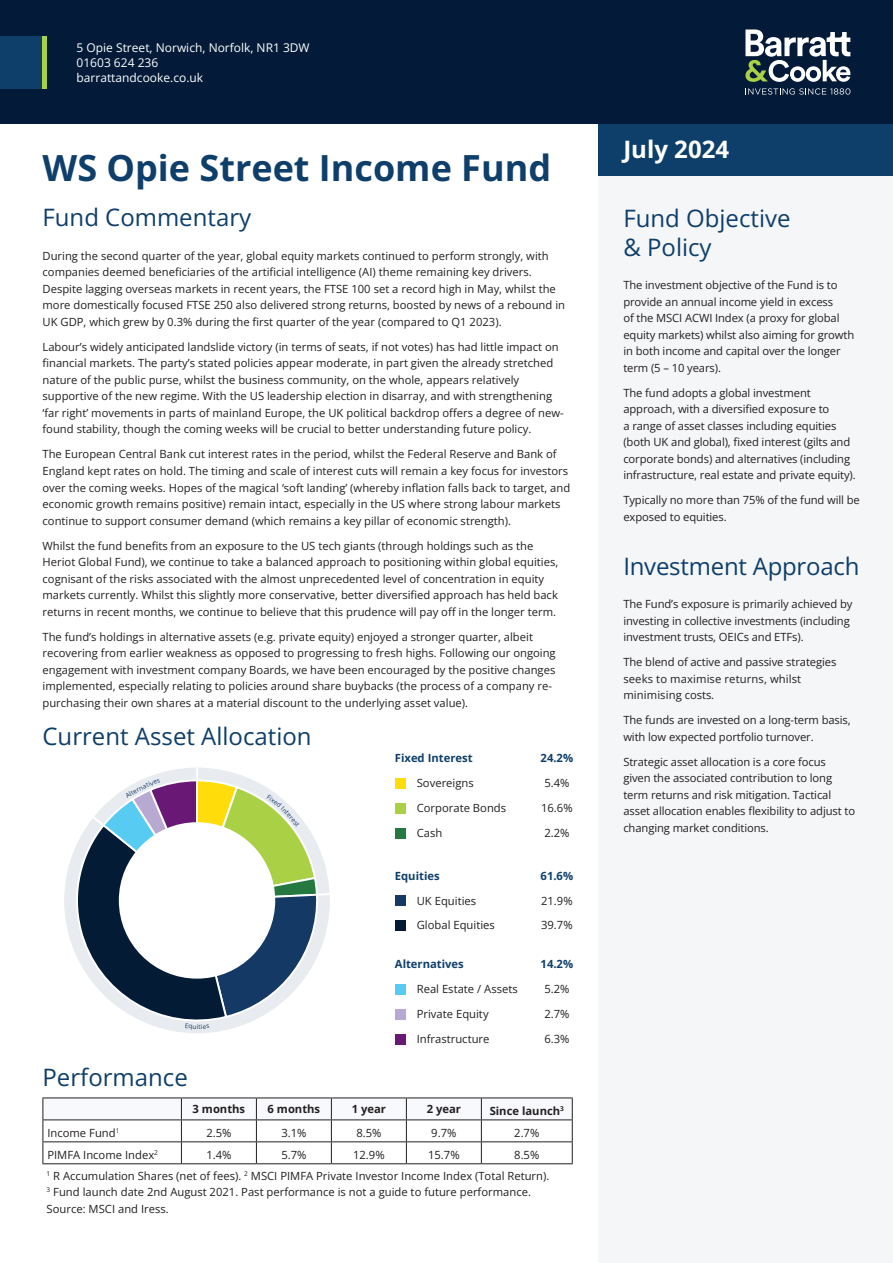
<style>
.page{position:relative;width:893px;height:1263px;background:#fff}
.page>*{position:absolute;margin:0;border:0;box-sizing:border-box;transform-origin:0 0}
.t1{font:700 36px "Open Sans";color:#0e3f6b}
.t2{font:24px/28.8px "Open Sans";color:#0e3f6b}
.Collumn_Title{font:700 24px "Open Sans";color:#fff}
.t3{font:12px/15px "Open Sans";color:#fff}
.Body{font:11.25px/16.5px "Open Sans";color:#231f20}
.Body-2{font:700 11.25px "Open Sans";color:#0e3f6b}
.Body-3{font:700 11.25px "Open Sans";color:#231f20}
.t4{font:6.45px "Open Sans";color:#143965}
</style>
<div class="page">
<div style="left:598px;top:125px;width:295px;height:1138px;background:#f5f6f8"></div>
<div style="left:598px;top:124px;width:295px;height:51px;background:#0e3f6b"></div>
<div style="left:0;top:0;width:893px;height:124px;background:#031b38"></div>
<div style="left:0;top:36px;width:43px;height:52px;background:#0e3f6b"></div>
<hr style="left:43px;top:36px;width:4px;height:52px;background:#aad046">
<svg style="left:745px;top:29px;width:105px;height:53px"></svg>
<svg style="left:748px;top:88px;width:102px;height:7px"></svg>
<div style="left:395px;top:778px;width:10px;height:11px;background:#ffdc0a"></div>
<div style="left:395px;top:803px;width:10px;height:11px;background:#aad046"></div>
<div style="left:395px;top:828px;width:10px;height:11px;background:#247840"></div>
<div style="left:395px;top:895px;width:10px;height:11px;background:#143965"></div>
<div style="left:395px;top:920px;width:10px;height:10px;background:#031b35"></div>
<div style="left:395px;top:984px;width:10px;height:10px;background:#57cbf2"></div>
<div style="left:395px;top:1009px;width:10px;height:10px;background:#b8a9d2"></div>
<div style="left:395px;top:1034px;width:10px;height:11px;background:#691975"></div>
<hr style="left:43px;top:1097px;width:138px;height:1px;background:#231f20">
<hr style="left:181px;top:1097px;width:75px;height:1px;background:#231f20">
<hr style="left:256px;top:1097px;width:75px;height:1px;background:#231f20">
<hr style="left:331px;top:1097px;width:75px;height:1px;background:#231f20">
<hr style="left:406px;top:1097px;width:75px;height:1px;background:#231f20">
<hr style="left:481px;top:1097px;width:92px;height:1px;background:#231f20">
<svg style="left:43px;top:1098px;width:530px;height:65px"></svg>
<hr style="left:43px;top:1163px;width:138px;height:1px;background:#231f20">
<hr style="left:181px;top:1163px;width:75px;height:1px;background:#231f20">
<hr style="left:256px;top:1163px;width:75px;height:1px;background:#231f20">
<hr style="left:331px;top:1163px;width:75px;height:1px;background:#231f20">
<hr style="left:406px;top:1163px;width:75px;height:1px;background:#231f20">
<hr style="left:481px;top:1163px;width:92px;height:1px;background:#231f20">
<svg style="left:69px;top:768px;width:261px;height:265px"></svg>
<p class="t3" style="left:77px;top:39px;width:235px">5 Opie Street, Norwich, Norfolk, NR1 3DW<br>01603 624 236<br>barrattandcooke.co.uk</p>
<h1 class="t1" style="left:43px;top:142px;width:510px">WS Opie Street Income Fund</h1>
<h2 class="t2" style="left:43px;top:203px;width:210px">Fund Commentary</h2>
<p class="Body" style="left:43px;top:247px;width:524px">During the second quarter of the year, global equity markets continued to perform strongly, with companies deemed beneficiaries of the artificial intelligence (AI) theme remaining key drivers.<br>Despite lagging overseas markets in recent years, the FTSE 100 set a record high in May, whilst the more domestically focused FTSE 250 also delivered strong returns, boosted by news of a rebound in UK GDP, which grew by 0.3% during the first quarter of the year (compared to Q1 2023).</p>
<p class="Body" style="left:43px;top:338px;width:523px">Labour’s widely anticipated landslide victory (in terms of seats, if not votes) has had little impact on financial markets. The party’s stated policies appear moderate, in part given the already stretched nature of the public purse, whilst the business community, on the whole, appears relatively supportive of the new regime. With the US leadership election in disarray, and with strengthening ‘far right’ movements in parts of mainland Europe, the UK political backdrop offers a degree of new&shy;found stability, though the coming weeks will be crucial to better understanding future policy.</p>
<p class="Body" style="left:43px;top:446px;width:529px">The European Central Bank cut interest rates in the period, whilst the Federal Reserve and Bank of England kept rates on hold. The timing and scale of interest cuts will remain a key focus for investors over the coming weeks. Hopes of the magical ‘soft landing’ (whereby inflation falls back to target, and economic growth remains positive) remain intact, especially in the US where strong labour markets continue to support consumer demand (which remains a key pillar of economic strength).</p>
<p class="Body" style="left:43px;top:537px;width:517px">Whilst the fund benefits from an exposure to the US tech giants (through holdings such as the Heriot Global Fund), we continue to take a balanced approach to positioning within global equities, cognisant of the risks associated with the almost unprecedented level of concentration in equity markets currently. Whilst this slightly more conservative, better diversified approach has held back returns in recent months, we continue to believe that this prudence will pay off in the longer term.</p>
<p class="Body" style="left:43px;top:628px;width:515px">The fund’s holdings in alternative assets (e.g. private equity) enjoyed a stronger quarter, albeit recovering from earlier weakness as opposed to progressing to fresh highs. Following our ongoing engagement with investment company Boards, we have been encouraged by the positive changes implemented, especially relating to policies around share buybacks (the process of a company re&shy;purchasing their own shares at a material discount to the underlying asset value).</p>
<h2 class="t2" style="left:43px;top:721px;width:271px">Current Asset Allocation</h2>
<p class="t4" style="left:197px;top:1022px;width:3px">i</p>
<h2 class="t2" style="left:43px;top:1062px;width:147px">Performance</h2>
<p class="Body-2" style="left:395px;top:750px;width:79px">Fixed Interest</p>
<p class="Body-2" style="left:541px;top:750px;width:34px">24.2%</p>
<p class="Body" style="left:417px;top:775px;width:58px">Sovereigns</p>
<p class="Body" style="left:544px;top:775px;width:27px">5.4%</p>
<p class="Body" style="left:417px;top:800px;width:91px">Corporate Bonds</p>
<p class="Body" style="left:541px;top:800px;width:33px">16.6%</p>
<p class="Body" style="left:417px;top:825px;width:27px">Cash</p>
<p class="Body" style="left:544px;top:825px;width:27px">2.2%</p>
<p class="Body-2" style="left:395px;top:867px;width:46px">Equities</p>
<p class="Body-2" style="left:541px;top:867px;width:34px">61.6%</p>
<p class="Body" style="left:417px;top:892px;width:61px">UK Equities</p>
<p class="Body" style="left:541px;top:892px;width:33px">21.9%</p>
<p class="Body" style="left:417px;top:916px;width:80px">Global Equities</p>
<p class="Body" style="left:541px;top:916px;width:33px">39.7%</p>
<p class="Body-2" style="left:395px;top:956px;width:70px">Alternatives</p>
<p class="Body-2" style="left:541px;top:956px;width:34px">14.2%</p>
<p class="Body" style="left:417px;top:980px;width:102px">Real Estate / Assets</p>
<p class="Body" style="left:544px;top:980px;width:27px">5.2%</p>
<p class="Body" style="left:417px;top:1005px;width:73px">Private Equity</p>
<p class="Body" style="left:544px;top:1005px;width:27px">2.7%</p>
<p class="Body" style="left:417px;top:1030px;width:74px">Infrastructure</p>
<p class="Body" style="left:544px;top:1030px;width:27px">6.3%</p>
<p class="Body-3" style="left:193px;top:1101px;width:54px">3 months</p>
<p class="Body-3" style="left:268px;top:1101px;width:54px">6 months</p>
<p class="Body-3" style="left:352px;top:1101px;width:36px">1 year</p>
<p class="Body-3" style="left:427px;top:1101px;width:36px">2 year</p>
<p class="Body-3" style="left:490px;top:1103px;width:76px">Since launch<sup>3</sup></p>
<p class="Body" style="left:47px;top:1124px;width:74px">Income Fund<sup>1</sup></p>
<p class="Body" style="left:206px;top:1124px;width:27px">2.5%</p>
<p class="Body" style="left:281px;top:1124px;width:27px">3.1%</p>
<p class="Body" style="left:356px;top:1124px;width:27px">8.5%</p>
<p class="Body" style="left:431px;top:1124px;width:27px">9.7%</p>
<p class="Body" style="left:514px;top:1124px;width:27px">2.7%</p>
<p class="Body" style="left:47px;top:1146px;width:112px">PIMFA Income Index<sup>2</sup></p>
<p class="Body" style="left:206px;top:1146px;width:27px">1.4%</p>
<p class="Body" style="left:281px;top:1146px;width:27px">5.7%</p>
<p class="Body" style="left:353px;top:1146px;width:33px">12.9%</p>
<p class="Body" style="left:428px;top:1146px;width:33px">15.7%</p>
<p class="Body" style="left:514px;top:1146px;width:27px">8.5%</p>
<p class="Body" style="left:47px;top:1167px;width:504px"><sup>1</sup> R Accumulation Shares (net of fees). <sup>2</sup> MSCI PIMFA Private Investor Income Index (Total Return).<br><sup>3</sup> Fund launch date 2nd August 2021. Past performance is not a guide to future performance.<br>Source: MSCI and Iress.</p>
<p class="Collumn_Title" style="left:623px;top:132px;width:107px">July 2024</p>
<h2 class="t2" style="left:623px;top:203px;width:169px">Fund Objective &amp; Policy</h2>
<p class="Body" style="left:623px;top:276px;width:232px">The investment objective of the Fund is to provide an annual income yield in excess<br>of the MSCI ACWI Index (a proxy for global equity markets) whilst also aiming for growth in both income and capital over the longer term (5 – 10 years).</p>
<p class="Body" style="left:623px;top:384px;width:234px">The fund adopts a global investment approach, with a diversified exposure to<br>a range of asset classes including equities (both UK and global), fixed interest (gilts and corporate bonds) and alternatives (including infrastructure, real estate and private equity).</p>
<p class="Body" style="left:623px;top:491px;width:238px">Typically no more than 75% of the fund will be exposed to equities.</p>
<h2 class="t2" style="left:623px;top:551px;width:238px">Investment Approach</h2>
<p class="Body" style="left:623px;top:596px;width:231px">The Fund’s exposure is primarily achieved by investing in collective investments (including investment trusts, OEICs and ETFs).</p>
<p class="Body" style="left:623px;top:654px;width:214px">The blend of active and passive strategies seeks to maximise returns, whilst minimising costs.</p>
<p class="Body" style="left:623px;top:712px;width:229px">The funds are invested on a long-term basis, with low expected portfolio turnover.</p>
<p class="Body" style="left:623px;top:753px;width:233px">Strategic asset allocation is a core focus given the associated contribution to long term returns and risk mitigation. Tactical asset allocation enables flexibility to adjust to changing market conditions.</p>
</div>
